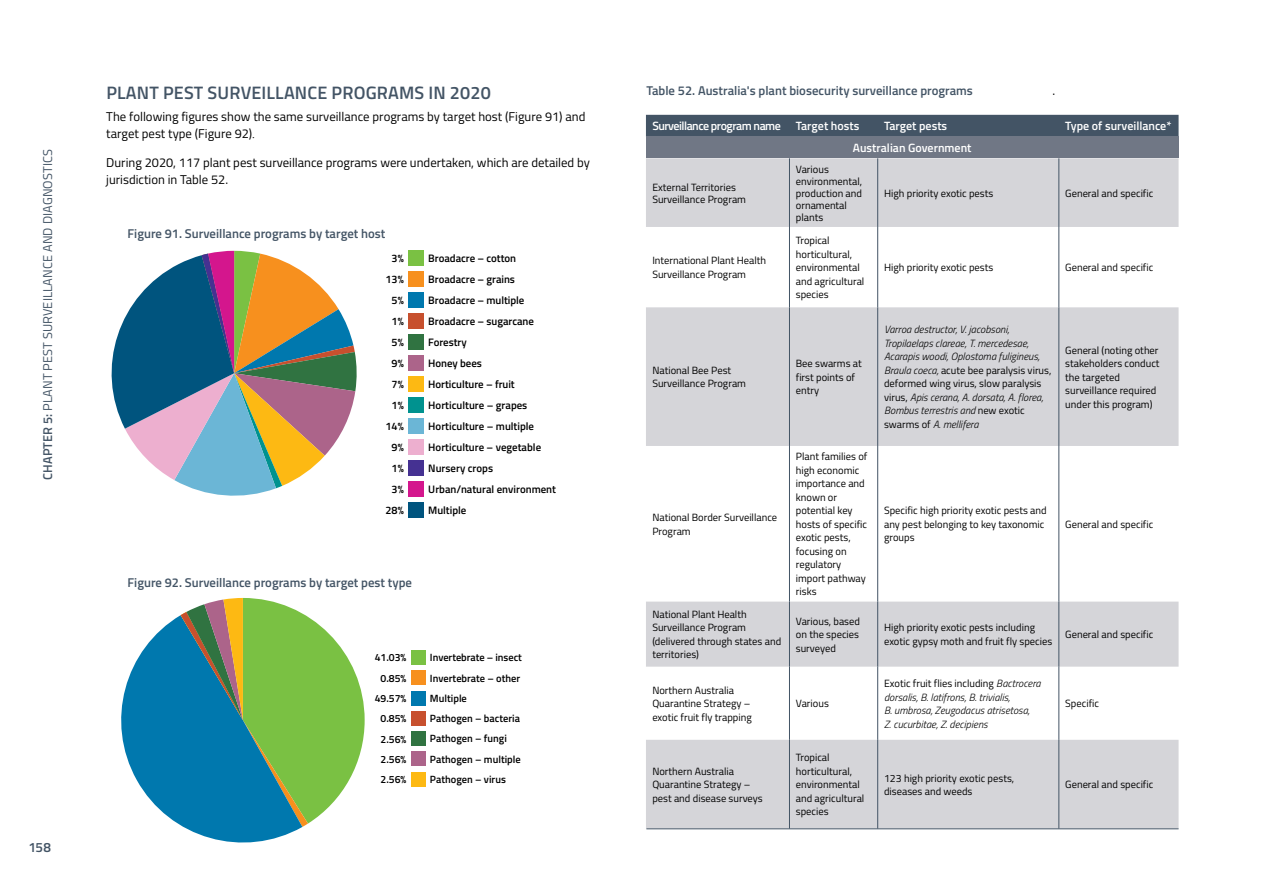
<style>
.page{position:relative;width:1263px;height:893px;background:#fff}
.page>*{position:absolute;margin:0;border:0;box-sizing:border-box;transform-origin:0 0}
.t1{font:600 18px "Titillium";letter-spacing:.01em;color:#435465}
.t2{font:600 13.5px "Titillium";color:#435465}
.t3{font:12.75px/16.5px "Titillium";color:#000}
.t4{font:600 12.75px "Titillium";color:#435465}
.t5{font:12.75px "Titillium";letter-spacing:.01em;color:#435465}
.t6{font:600 12px "Titillium";color:#fff}
.t7{font:600 12px "Titillium";letter-spacing:-.04em;color:#fff}
.t8{font:600 10.8px/21px "Titillium";letter-spacing:-.005em;color:#000;text-align:center}
.t9{font:10.5px/13.5px "Titillium";color:#000}
.t10{font:italic 300 10.5px/13.5px "Titillium";color:#000}
.t11{font:600 10.5px/20.2px "Titillium";color:#000;text-align:center}
.s1{font-weight:600}
.s2{font-family:"Segoe UI";font-weight:300}
.s3{font-weight:400;font-style:normal}
</style>
<div class="page">
<div style="left:646px;top:115px;width:532px;height:22px;background:#435465"></div>
<div style="left:646px;top:137px;width:532px;height:21px;background:#707785"></div>
<svg style="left:646px;top:158px;width:532px;height:670px;fill:#d5d5d9"></svg>
<hr style="left:789px;top:158px;width:1px;height:69px;background:#435465">
<hr style="left:789px;top:227px;width:1px;height:80px;background:#435465">
<hr style="left:789px;top:307px;width:1px;height:139px;background:#435465">
<hr style="left:789px;top:446px;width:1px;height:156px;background:#435465">
<hr style="left:789px;top:602px;width:1px;height:65px;background:#435465">
<hr style="left:789px;top:667px;width:1px;height:73px;background:#435465">
<hr style="left:789px;top:740px;width:1px;height:88px;background:#435465">
<hr style="left:877px;top:158px;width:1px;height:69px;background:#435465">
<hr style="left:1058px;top:158px;width:1px;height:69px;background:#435465">
<hr style="left:877px;top:227px;width:1px;height:80px;background:#435465">
<hr style="left:1058px;top:227px;width:1px;height:80px;background:#435465">
<hr style="left:877px;top:307px;width:1px;height:139px;background:#435465">
<hr style="left:1058px;top:307px;width:1px;height:139px;background:#435465">
<hr style="left:877px;top:446px;width:1px;height:156px;background:#435465">
<hr style="left:1058px;top:446px;width:1px;height:156px;background:#435465">
<hr style="left:877px;top:602px;width:1px;height:65px;background:#435465">
<hr style="left:1058px;top:602px;width:1px;height:65px;background:#435465">
<hr style="left:877px;top:667px;width:1px;height:73px;background:#435465">
<hr style="left:1058px;top:667px;width:1px;height:73px;background:#435465">
<hr style="left:877px;top:740px;width:1px;height:88px;background:#435465">
<hr style="left:1058px;top:740px;width:1px;height:88px;background:#435465">
<hr style="left:646px;top:828px;width:532px;height:1px;background:#435465">
<div style="left:408px;top:397px;width:16px;height:16px;background:#00928f"></div>
<div style="left:408px;top:376px;width:16px;height:16px;background:#fdb913"></div>
<div style="left:408px;top:355px;width:16px;height:16px;background:#ac648a"></div>
<div style="left:408px;top:334px;width:16px;height:16px;background:#307341"></div>
<div style="left:408px;top:313px;width:16px;height:16px;background:#c7502e"></div>
<div style="left:408px;top:293px;width:16px;height:15px;background:#0078ae"></div>
<div style="left:408px;top:272px;width:16px;height:15px;background:#f7901e"></div>
<div style="left:408px;top:251px;width:16px;height:15px;background:#7ac143"></div>
<div style="left:408px;top:502px;width:16px;height:16px;background:#00547e"></div>
<div style="left:408px;top:481px;width:16px;height:16px;background:#d4168d"></div>
<div style="left:408px;top:461px;width:16px;height:15px;background:#453192"></div>
<div style="left:408px;top:440px;width:16px;height:15px;background:#edafcf"></div>
<div style="left:408px;top:419px;width:16px;height:15px;background:#6bb6d6"></div>
<svg style="left:112px;top:251px;width:245px;height:245px"></svg>
<div style="left:411px;top:772px;width:14px;height:14px;background:#fdb913"></div>
<div style="left:411px;top:751px;width:14px;height:15px;background:#ac648a"></div>
<div style="left:411px;top:731px;width:14px;height:15px;background:#307341"></div>
<div style="left:411px;top:711px;width:14px;height:15px;background:#c7502e"></div>
<div style="left:411px;top:691px;width:14px;height:14px;background:#0078ae"></div>
<div style="left:411px;top:670px;width:14px;height:15px;background:#f7901e"></div>
<div style="left:411px;top:650px;width:14px;height:15px;background:#7ac143"></div>
<svg style="left:121px;top:598px;width:244px;height:244px"></svg>
<p class="t5" style="left:38px;top:480px;width:333px;rotate:-90deg"><span class="s1">CHAPTER 5:</span> PLANT PEST SURVEILLANCE AND DIAGNOSTICS</p>
<p class="t2" style="left:29px;top:837px;width:24px">158</p>
<h1 class="t1" style="left:106px;top:79px;width:386px">PLANT PEST SURVEILLANCE PROGRAMS IN 2020</h1>
<p class="t3" style="left:106px;top:108px;width:481px">The following figures show the same surveillance programs by target host (Figure 91) and target pest type (Figure 92)<span class="s2">.</span></p>
<p class="t3" style="left:106px;top:154px;width:485px">During 2020, 117 plant pest surveillance programs were undertaken, which are detailed by jurisdiction in Table 52.</p>
<p class="t4" style="left:128px;top:224px;width:259px">Figure 91. Surveillance programs by target host</p>
<p class="t8" style="left:392px;top:248px;width:14px">3%</p>
<p class="t8" style="left:428px;top:248px;width:89px">Broadacre – cotton</p>
<p class="t8" style="left:386px;top:269px;width:20px">13%<br>5%<br>1%<br>5%<br>9%<br>7%<br>1%</p>
<p class="t8" style="left:428px;top:268px;width:88px">Broadacre – grains</p>
<p class="t8" style="left:428px;top:289px;width:98px">Broadacre – multiple</p>
<p class="t8" style="left:428px;top:310px;width:107px">Broadacre – sugarcane</p>
<p class="t8" style="left:428px;top:331px;width:40px">Forestry</p>
<p class="t8" style="left:428px;top:352px;width:55px">Honey bees</p>
<p class="t8" style="left:428px;top:373px;width:88px">Horticulture – fruit</p>
<p class="t8" style="left:428px;top:394px;width:101px">Horticulture – grapes</p>
<p class="t8" style="left:386px;top:416px;width:20px">14%</p>
<p class="t8" style="left:428px;top:416px;width:107px">Horticulture – multiple</p>
<p class="t8" style="left:386px;top:437px;width:20px">9%<br>1%<br>3%<br>28%</p>
<p class="t8" style="left:428px;top:436px;width:114px">Horticulture – vegetable</p>
<p class="t8" style="left:428px;top:457px;width:66px">Nursery crops</p>
<p class="t8" style="left:428px;top:478px;width:129px">Urban/natural environment</p>
<p class="t8" style="left:428px;top:499px;width:40px">Multiple</p>
<p class="t4" style="left:128px;top:573px;width:286px">Figure 92. Surveillance programs by target pest type</p>
<p class="t11" style="left:375px;top:647px;width:33px">41.03%</p>
<p class="t11" style="left:430px;top:647px;width:93px">Invertebrate – insect</p>
<p class="t11" style="left:375px;top:667px;width:33px">0.85%<br>49.57%<br>0.85%<br>2.56%<br>2.56%<br>2.56%</p>
<p class="t11" style="left:430px;top:667px;width:92px">Invertebrate – other</p>
<p class="t11" style="left:430px;top:688px;width:38px">Multiple</p>
<p class="t11" style="left:430px;top:708px;width:92px">Pathogen – bacteria</p>
<p class="t11" style="left:430px;top:728px;width:78px">Pathogen – fungi</p>
<p class="t11" style="left:430px;top:748px;width:92px">Pathogen – multiple</p>
<p class="t11" style="left:430px;top:768px;width:77px">Pathogen – virus</p>
<p class="t4" style="left:646px;top:81px;width:328px">Table 52. Australia's plant biosecurity surveillance programs</p>
<p class="t3" style="left:1052px;top:81px;width:4px">.</p>
<p class="t7" style="left:652px;top:117px;width:209px">Surveillance program name Target hosts</p>
<p class="t6" style="left:884px;top:117px;width:65px">Target pests</p>
<p class="t6" style="left:1065px;top:117px;width:108px">Type of surveillance*</p>
<p class="t6" style="left:853px;top:139px;width:120px">Australian Government</p>
<p class="t9" style="left:652px;top:180px;width:95px;line-height:12px">External Territories<br>Surveillance Program</p>
<p class="t9" style="left:796px;top:162px;width:68px;line-height:12px">Various environmental, production and ornamental plants</p>
<p class="t9" style="left:884px;top:186px;width:111px">High priority exotic pests</p>
<p class="t9" style="left:1065px;top:186px;width:90px">General and specific</p>
<p class="t9" style="left:652px;top:253px;width:115px">International Plant Health<br>Surveillance Program</p>
<p class="t9" style="left:796px;top:233px;width:70px">Tropical horticultural, environmental and agricultural species</p>
<p class="t9" style="left:652px;top:363px;width:95px">National Bee Pest<br>Surveillance Program</p>
<p class="t9" style="left:796px;top:356px;width:67px">Bee swarms at first points of entry</p>
<p class="t9" style="left:652px;top:510px;width:126px">National Border Surveillance<br>Program</p>
<p class="t9" style="left:796px;top:449px;width:73px">Plant families of high economic importance and known or potential key hosts of specific exotic pests, focusing on regulatory import pathway risks</p>
<p class="t9" style="left:884px;top:260px;width:111px">High priority exotic pests</p>
<p class="t9" style="left:1065px;top:260px;width:90px">General and specific</p>
<p class="t10" style="left:884px;top:322px;width:169px">Varroa destructor, V. jacobsoni, Tropilaelaps clareae, T. mercedesae, Acarapis woodi, Oplostoma fuligineus, Braula coeca, <span class="s3">acute bee paralysis virus, deformed wing virus, slow paralysis virus,</span> Apis cerana, A. dorsata, A. florea, Bombus terrestris and <span class="s3">new exotic swarms of</span> A. mellifera</p>
<p class="t9" style="left:1065px;top:343px;width:96px">General (noting other stakeholders conduct the targeted surveillance required under this program)</p>
<p class="t9" style="left:884px;top:503px;width:164px">Specific high priority exotic pests and any pest belonging to key taxonomic groups</p>
<p class="t9" style="left:1065px;top:517px;width:90px">General and specific</p>
<p class="t9" style="left:652px;top:607px;width:130px">National Plant Health<br>Surveillance Program (delivered through states and territories)</p>
<p class="t9" style="left:796px;top:614px;width:66px;text-align:justify">Various, based on the species surveyed</p>
<p class="t9" style="left:884px;top:620px;width:170px">High priority exotic pests including exotic gypsy moth and fruit fly species</p>
<p class="t9" style="left:1065px;top:627px;width:90px">General and specific</p>
<p class="t9" style="left:652px;top:683px;width:101px">Northern Australia<br>Quarantine Strategy – exotic fruit fly trapping</p>
<p class="t10" style="left:884px;top:676px;width:158px"><span class="s3">Exotic fruit flies including</span> Bactrocera dorsalis, B. latifrons, B. trivialis,<br>B. umbrosa, Zeugodacus atrisetosa,<br>Z. cucurbitae, Z. decipiens</p>
<p class="t9" style="left:1065px;top:696px;width:35px">Specific</p>
<p class="t9" style="left:796px;top:696px;width:35px">Various</p>
<p class="t9" style="left:652px;top:764px;width:112px">Northern Australia<br>Quarantine Strategy – pest and disease surveys</p>
<p class="t9" style="left:796px;top:750px;width:70px">Tropical horticultural, environmental and agricultural species</p>
<p class="t9" style="left:884px;top:771px;width:132px">123 high priority exotic pests, diseases and weeds</p>
<p class="t9" style="left:1065px;top:777px;width:90px">General and specific</p>
</div>
